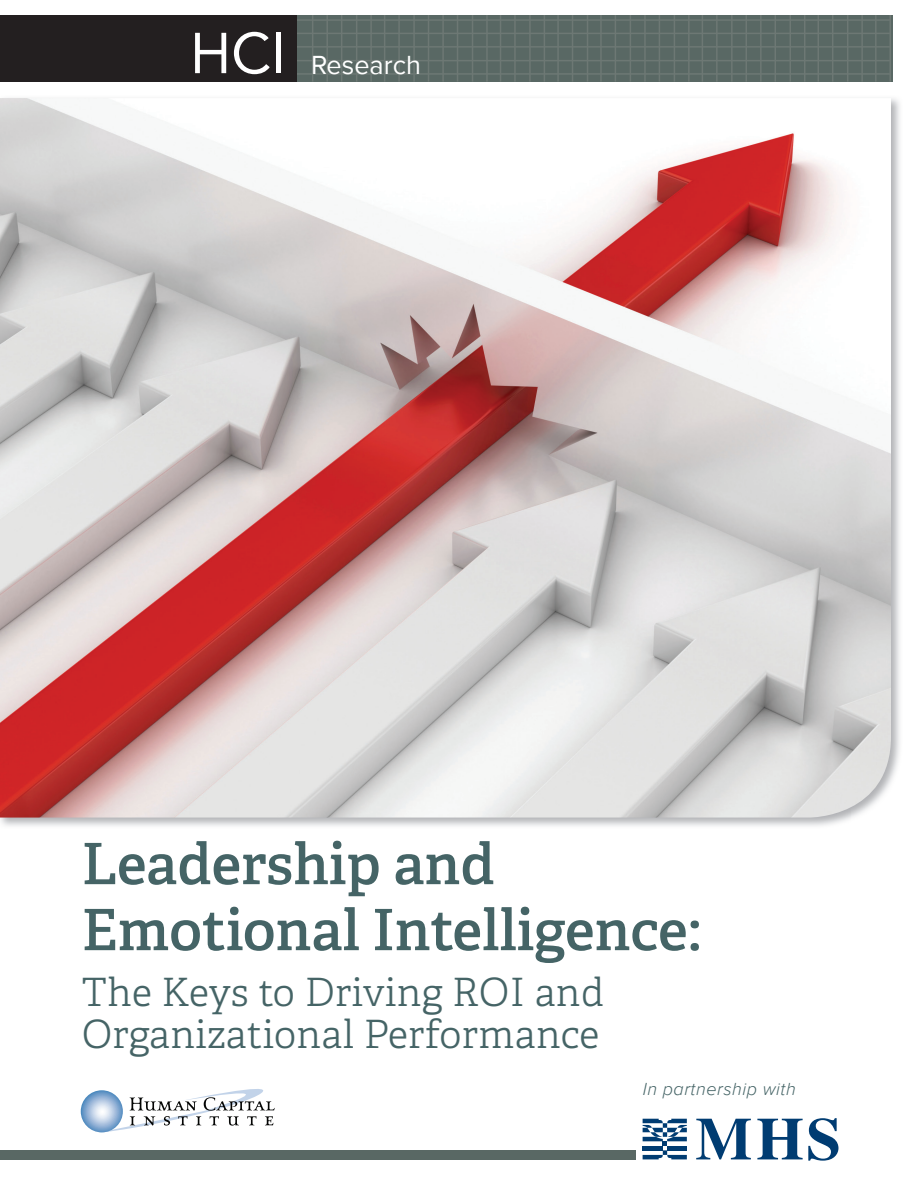
<style>
.page{position:relative;width:918px;height:1188px;background:#fff}
.page>*{position:absolute;margin:0;border:0;box-sizing:border-box;transform-origin:0 0}
.t1{font:600 57px/66px "Adelle";color:#456466}
.t2{font:300 39px/42px "Adelle";letter-spacing:.01em;color:#456466}
.t3{font:27px "Proxima Nova";color:#fff}
.t4{font:italic 300 18px "Proxima Nova";letter-spacing:.03em;color:#456466}
.s1{font-family:"Avenir LT Std";font-size:57px}
</style>
<div class="page">
<svg style="left:0;top:15px;width:893px;height:6px"></svg>
<div style="left:271px;top:0;width:621px;height:82px;background:#596864"></div>
<hr style="left:283px;top:19px;width:607px;height:2px;background:#6d7874">
<hr style="left:283px;top:60px;width:607px;height:1px;background:#6d7874">
<hr style="left:283px;top:46px;width:607px;height:2px;background:#6d7874">
<hr style="left:283px;top:33px;width:607px;height:1px;background:#6d7874">
<hr style="left:283px;top:73px;width:607px;height:2px;background:#6d7874">
<hr style="left:544px;top:0;width:1px;height:82px;background:#6d7874">
<hr style="left:861px;top:0;width:2px;height:82px;background:#6d7874">
<hr style="left:428px;top:0;width:1px;height:82px;background:#6d7874">
<hr style="left:746px;top:0;width:1px;height:82px;background:#6d7874">
<hr style="left:486px;top:0;width:2px;height:82px;background:#6d7874">
<hr style="left:804px;top:0;width:1px;height:82px;background:#6d7874">
<hr style="left:370px;top:0;width:2px;height:82px;background:#6d7874">
<hr style="left:688px;top:0;width:2px;height:82px;background:#6d7874">
<hr style="left:514px;top:0;width:2px;height:82px;background:#6d7874">
<hr style="left:832px;top:0;width:1px;height:82px;background:#6d7874">
<hr style="left:398px;top:0;width:2px;height:82px;background:#6d7874">
<hr style="left:716px;top:0;width:2px;height:82px;background:#6d7874">
<hr style="left:457px;top:0;width:1px;height:82px;background:#6d7874">
<hr style="left:775px;top:0;width:1px;height:82px;background:#6d7874">
<hr style="left:572px;top:0;width:1px;height:82px;background:#6d7874">
<hr style="left:889px;top:0;width:2px;height:82px;background:#6d7874">
<hr style="left:341px;top:0;width:1px;height:82px;background:#6d7874">
<hr style="left:659px;top:0;width:1px;height:82px;background:#6d7874">
<hr style="left:615px;top:0;width:1px;height:82px;background:#6d7874">
<hr style="left:529px;top:0;width:2px;height:82px;background:#6d7874">
<hr style="left:847px;top:0;width:1px;height:82px;background:#6d7874">
<hr style="left:413px;top:0;width:2px;height:82px;background:#6d7874">
<hr style="left:731px;top:0;width:2px;height:82px;background:#6d7874">
<hr style="left:472px;top:0;width:1px;height:82px;background:#6d7874">
<hr style="left:790px;top:0;width:1px;height:82px;background:#6d7874">
<hr style="left:587px;top:0;width:1px;height:82px;background:#6d7874">
<hr style="left:356px;top:0;width:1px;height:82px;background:#6d7874">
<hr style="left:674px;top:0;width:1px;height:82px;background:#6d7874">
<hr style="left:312px;top:0;width:1px;height:82px;background:#6d7874">
<hr style="left:630px;top:0;width:1px;height:82px;background:#6d7874">
<hr style="left:500px;top:0;width:1px;height:82px;background:#6d7874">
<hr style="left:818px;top:0;width:1px;height:82px;background:#6d7874">
<hr style="left:384px;top:0;width:1px;height:82px;background:#6d7874">
<hr style="left:702px;top:0;width:1px;height:82px;background:#6d7874">
<hr style="left:442px;top:0;width:2px;height:82px;background:#6d7874">
<hr style="left:760px;top:0;width:2px;height:82px;background:#6d7874">
<hr style="left:557px;top:0;width:2px;height:82px;background:#6d7874">
<hr style="left:875px;top:0;width:2px;height:82px;background:#6d7874">
<hr style="left:326px;top:0;width:2px;height:82px;background:#6d7874">
<hr style="left:644px;top:0;width:2px;height:82px;background:#6d7874">
<hr style="left:600px;top:0;width:2px;height:82px;background:#6d7874">
<div style="left:0;top:16px;width:297px;height:66px;background:#231f20"></div>
<div style="left:0;top:0;width:902px;height:15px;background:#fff"></div>
<div style="left:0;top:1150px;width:635px;height:10px;background:#596864"></div>
<svg style="left:81px;top:1090px;width:42px;height:42px"></svg>
<svg style="left:99px;top:1089px;width:176px;height:44px"></svg>
<svg style="left:696px;top:1119px;width:55px;height:40px"></svg>
<svg style="left:757px;top:1118px;width:81px;height:43px"></svg>
<svg style="left:643px;top:1119px;width:44px;height:40px"></svg>
<img style="left:0;top:98px;width:900px;height:728px">
<img style="left:0;top:98px;width:891px;height:720px">
<p class="t3" style="left:190px;top:50px;width:232px"><span class="s1">HCI</span> Research</p>
<h1 class="t1" style="left:82px;top:832px;width:622px">Leadership and<br>Emotional Intelligence:</h1>
<p class="t2" style="left:82px;top:972px;width:524px">The Keys to Driving ROI and<br>Organizational Performance</p>
<p class="t4" style="left:643px;top:1079px;width:155px">In partnership with</p>
</div>
